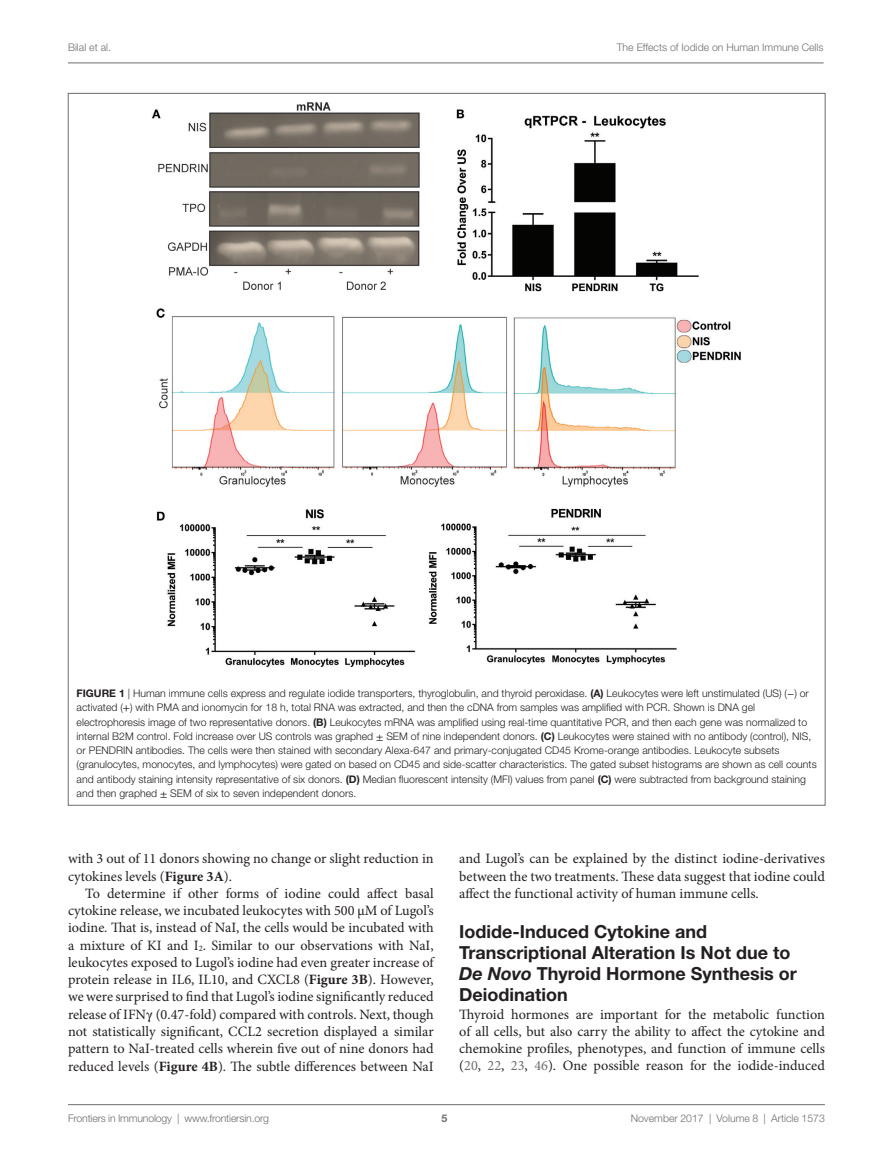
<style>
.page{position:relative;width:893px;height:1170px;background:#fff}
.page>*{position:absolute;margin:0;border:0;box-sizing:border-box;transform-origin:0 0}
.t1{font:700 18px/21px "Helvetica Neue LT Std";color:#231f20}
.t2{font:14.25px/17.2px "Minion Pro";color:#231f20;text-align:justify}
.t3{font:300 10.5px/14.2px "Helvetica Neue LT Std";color:#231f20}
.t4{font:300 10.5px "Helvetica Neue LT Std";color:#6c6d70}
.t5{font:700 10.5px "Helvetica Neue LT Std";color:#6c6d70}
.s1{font-weight:700}
.s2{font-family:"STIX General";font-weight:400}
.s3{font-family:"STIX General"}
.s4{font-style:italic}
.s5{color:#6c6d70}
</style>
<div class="page">
<img style="left:152px;top:102px;width:589px;height:565px">
<hr style="left:68px;top:1104px;width:757px;height:1px;background:#6c6d70">
<hr style="left:68px;top:63px;width:755px;height:1px;background:#6c6d70">
<p class="t4" style="left:68px;top:41px;width:44px">Bilal et al.</p>
<p class="t4" style="left:617px;top:41px;width:208px">The Effects of Iodide on Human Immune Cells</p>
<p class="t3" style="left:77px;top:686px;width:742px"><span class="s1">Figure 1</span> | Human immune cells express and regulate iodide transporters, thyroglobulin, and thyroid peroxidase. <span class="s1">(A)</span> Leukocytes were left unstimulated (US) (<span class="s2">−</span>) or activated (<span class="s2">+</span>) with PMA and ionomycin for 18 h, total RNA was extracted, and then the cDNA from samples was amplified with PCR. Shown is DNA gel electrophoresis image of two representative donors. <span class="s1">(B)</span> Leukocytes mRNA was amplified using real-time quantitative PCR, and then each gene was normalized to internal B2M control. Fold increase over US controls was graphed <span class="s2">±</span> SEM of nine independent donors. <span class="s1">(C)</span> Leukocytes were stained with no antibody (control), NIS, or PENDRIN antibodies. The cells were then stained with secondary Alexa-647 and primary-conjugated CD45 Krome-orange antibodies. Leukocyte subsets (granulocytes, monocytes, and lymphocytes) were gated on based on CD45 and side-scatter characteristics. The gated subset histograms are shown as cell counts and antibody staining intensity representative of six donors. <span class="s1">(D)</span> Median fluorescent intensity (MFI) values from panel <span class="s1">(C)</span> were subtracted from background staining and then graphed <span class="s2">±</span> SEM of six to seven independent donors.</p>
<p class="t2" style="left:68px;top:850px;width:367px">with 3 out of 11 donors showing no change or slight reduction in cytokines levels (<span class="s1">Figure 3A</span>).</p>
<p class="t2" style="left:68px;top:884px;width:367px;text-indent:17px">To determine if other forms of iodine could affect basal cytokine release, we incubated leukocytes with 500 µM of Lugol’s iodine. That is, instead of NaI, the cells would be incubated with a mixture of KI and I<sub>2</sub>. Similar to our observations with NaI, leukocytes exposed to Lugol’s iodine had even greater increase of protein release in IL6, IL10, and CXCL8 (<span class="s1">Figure 3B</span>). However, we were surprised to find that Lugol’s iodine significantly reduced release of IFN<span class="s3">γ</span> (0.47-fold) compared with controls. Next, though not statistically significant, CCL2 secretion displayed a similar pattern to NaI-treated cells wherein five out of nine donors had reduced levels (<span class="s1">Figure 4B</span>). The subtle differences between NaI</p>
<p class="t2" style="left:459px;top:850px;width:367px">and Lugol’s can be explained by the distinct iodine-derivatives between the two treatments. These data suggest that iodine could affect the functional activity of human immune cells.</p>
<p class="t1" style="left:459px;top:921px;width:339px">Iodide-Induced Cytokine and<br>Transcriptional Alteration Is Not due to<br><span class="s4">De Novo</span> Thyroid Hormone Synthesis or<br>Deiodination</p>
<p class="t2" style="left:459px;top:1005px;width:367px">Thyroid hormones are important for the metabolic function of all cells, but also carry the ability to affect the cytokine and chemokine profiles, phenotypes, and function of immune cells (<span class="s5">20</span>, <span class="s5">22</span>, <span class="s5">23</span>, <span class="s5">46</span>). One possible reason for the iodide-induced</p>
<p class="t4" style="left:68px;top:1111px;width:203px">Frontiers in Immunology | www.frontiersin.org</p>
<p class="t4" style="left:631px;top:1111px;width:196px">November 2017 | Volume 8 | Article 1573</p>
<p class="t5" style="left:441px;top:1111px;width:7px">5</p>
</div>
